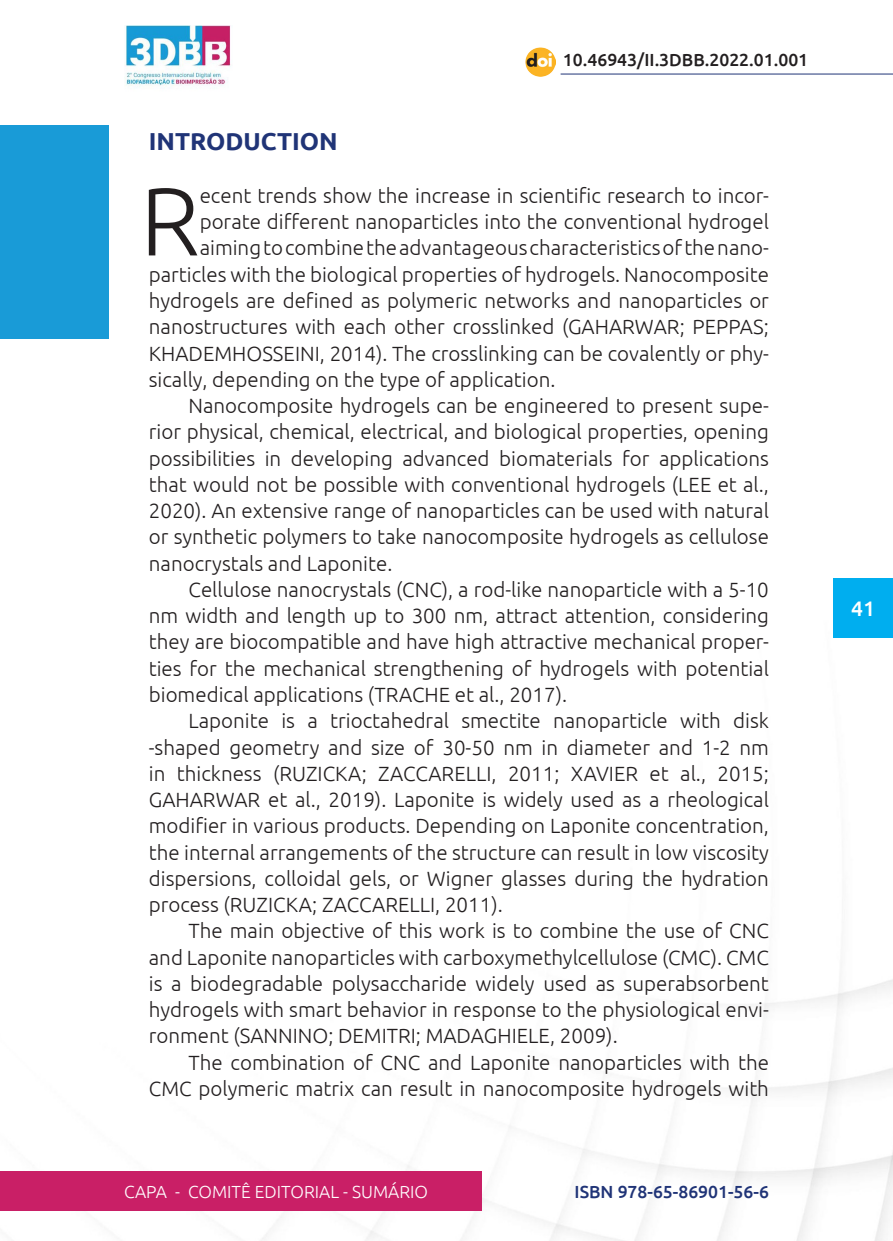
<style>
.page{position:relative;width:893px;height:1241px;background:#fff}
.page>*{position:absolute;margin:0;border:0;box-sizing:border-box;transform-origin:0 0}
._5_CAPITULAR{font:300 96.25px "Ubuntu";color:#231f20}
._4_INTRODUCAO{font:700 24.5px "Ubuntu";color:#203477}
.t1{font:500 21px "Ubuntu";color:#fff}
._6_CORPO{font:300 20.65px/26.2px "Ubuntu";color:#231f20;text-align:justify}
._5_CAPITULAR-2{font:300 20.65px "Ubuntu";color:#231f20}
.t2{font:500 17.5px "Ubuntu";color:#231f20}
.t3{font:300 17.5px "Ubuntu";color:#fff}
.t4{font:500 17.5px "Ubuntu";color:#203477}
</style>
<div class="page">
<img style="left:0;top:637px;width:893px;height:603px">
<div style="left:0;top:1171px;width:481px;height:39px;background:#c91f66"></div>
<img style="left:125px;top:26px;width:106px;height:62px">
<div style="left:1px;top:125px;width:108px;height:213px;background:#199bd7"></div>
<hr style="left:561px;top:74px;width:332px;height:1px;background:#203477">
<div style="left:833px;top:578px;width:60px;height:59px;background:#00aeef"></div>
<img style="left:526px;top:47px;width:30px;height:30px">
<p class="t2" style="left:563px;top:49px;width:247px">10.46943/II.3DBB.2022.01.001</p>
<p class="_4_INTRODUCAO" style="left:149px;top:127px;width:190px">INTRODUCTION</p>
<p class="_5_CAPITULAR" style="left:140px;top:163px;width:61px">R</p>
<p class="_5_CAPITULAR-2" style="left:200px;top:183px;width:571px">ecent trends show the increase in scientific research to incor-</p>
<p class="_5_CAPITULAR-2" style="left:200px;top:209px;width:571px">porate different nanoparticles into the conventional hydrogel</p>
<p class="_5_CAPITULAR-2" style="left:200px;top:235px;width:571px">aiming to combine the advantageous characteristics of the nano-</p>
<p class="_5_CAPITULAR-2" style="left:149px;top:262px;width:622px">particles with the biological properties of hydrogels. Nanocomposite</p>
<p class="_5_CAPITULAR-2" style="left:149px;top:288px;width:622px">hydrogels are defined as polymeric networks and nanoparticles or</p>
<p class="_5_CAPITULAR-2" style="left:149px;top:314px;width:622px">nanostructures with each other crosslinked (GAHARWAR; PEPPAS;</p>
<p class="_5_CAPITULAR-2" style="left:149px;top:340px;width:622px">KHADEMHOSSEINI, 2014). The crosslinking can be covalently or phy-</p>
<p class="_5_CAPITULAR-2" style="left:149px;top:367px;width:408px">sically, depending on the type of application.</p>
<p class="_6_CORPO" style="left:149px;top:392px;width:622px;text-indent:40px">Nanocomposite hydrogels can be engineered to present supe&shy;rior physical, chemical, electrical, and biological properties, opening possibilities in developing advanced biomaterials for applications that would not be possible with conventional hydrogels (LEE et al., 2020). An extensive range of nanoparticles can be used with natural or synthetic polymers to take nanocomposite hydrogels as cellulose nanocrystals and Laponite.</p>
<p class="_6_CORPO" style="left:149px;top:576px;width:622px;text-indent:40px">Cellulose nanocrystals (CNC), a rod-like nanoparticle with a 5-10 nm width and length up to 300 nm, attract attention, considering they are biocompatible and have high attractive mechanical proper&shy;ties for the mechanical strengthening of hydrogels with potential biomedical applications (TRACHE et al., 2017).</p>
<p class="_6_CORPO" style="left:149px;top:707px;width:622px;text-indent:40px">Laponite is a trioctahedral smectite nanoparticle with disk -shaped geometry and size of 30-50 nm in diameter and 1-2 nm in thickness (RUZICKA; ZACCARELLI, 2011; XAVIER et al., 2015; GAHARWAR et al., 2019). Laponite is widely used as a rheological modifier in various products. Depending on Laponite concentration, the internal arrangements of the structure can result in low viscosity dispersions, colloidal gels, or Wigner glasses during the hydration process (RUZICKA; ZACCARELLI, 2011).</p>
<p class="_6_CORPO" style="left:149px;top:917px;width:622px;text-indent:40px">The main objective of this work is to combine the use of CNC and Laponite nanoparticles with carboxymethylcellulose (CMC). CMC is a biodegradable polysaccharide widely used as superabsorbent hydrogels with smart behavior in response to the physiological envi&shy;ronment (SANNINO; DEMITRI; MADAGHIELE, 2009).</p>
<p class="_6_CORPO" style="left:149px;top:1048px;width:622px;text-align:right">The combination of CNC and Laponite nanoparticles with the<br>CMC polymeric matrix can result in nanocomposite hydrogels with</p>
<p class="t3" style="left:124px;top:1181px;width:306px">CAPA - COMITÊ EDITORIAL - SUMÁRIO</p>
<p class="t4" style="left:575px;top:1180px;width:196px">ISBN 978-65-86901-56-6</p>
<p class="t1" style="left:851px;top:595px;width:25px">41</p>
</div>
